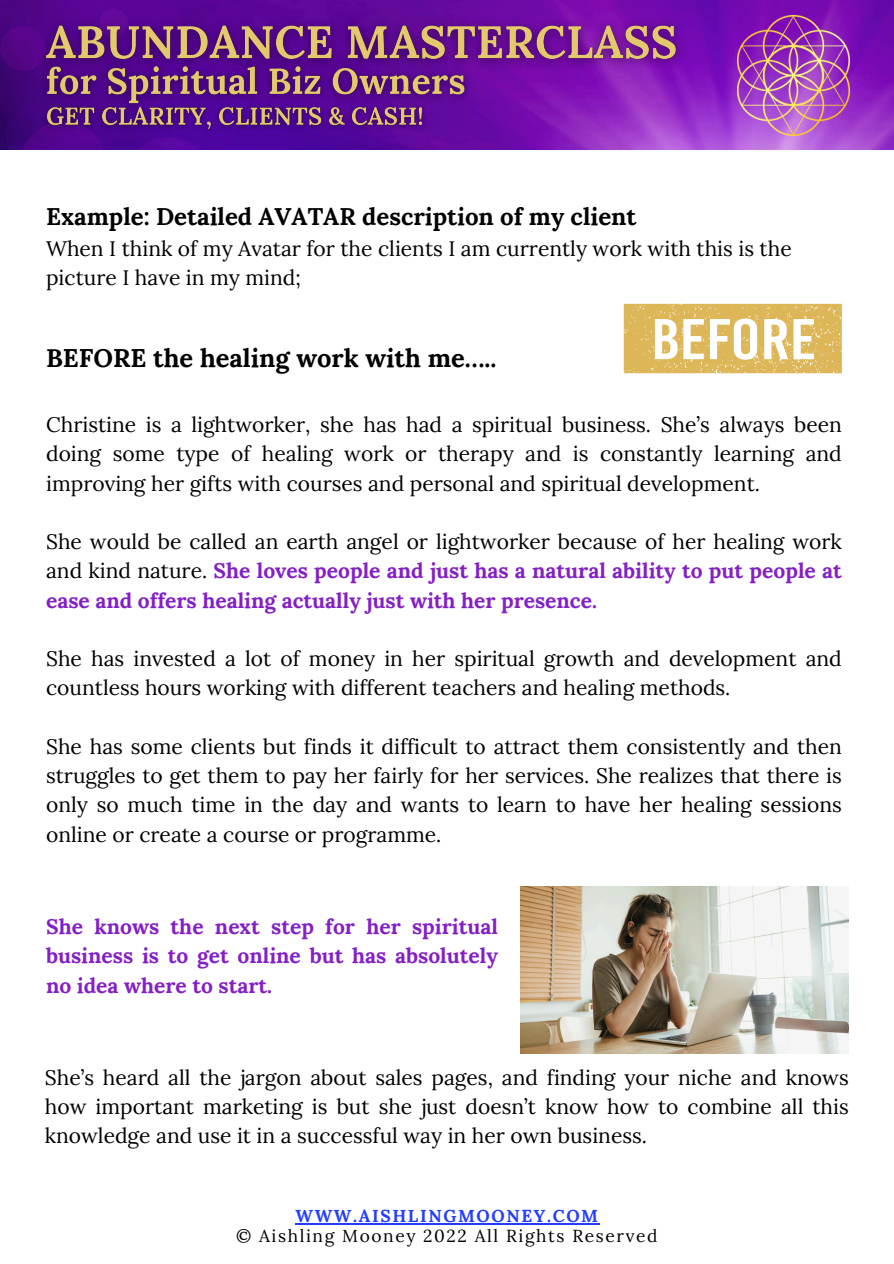
<style>
.page{position:relative;width:894px;height:1264px;background:#fff}
.page>*{position:absolute;margin:0;border:0;box-sizing:border-box;transform-origin:0 0}
.t1{font:700 25.5px "Lora";color:#000}
.t2{font:700 24px "Lora";color:#000}
.t3{font:21px/29.2px "Lora";color:#000;text-align:justify}
.t4{font:700 21px/29.2px "Lora";color:#841fc5;text-align:justify}
.t5{font:17.4px "Lora";letter-spacing:.095em;color:#000}
.t6{font:700 17.4px "Lora";letter-spacing:.095em;color:#233dff}
.s1{font-weight:400;color:#000}
</style>
<div class="page">
<img style="left:0;top:0;width:893px;height:149px">
<svg style="left:623px;top:304px;width:218px;height:69px"></svg>
<img style="left:520px;top:886px;width:328px;height:167px">
<hr style="left:295px;top:1222px;width:304px;height:2px;background:#233dff">
<img style="left:30px;top:10px;width:662px;height:67px">
<img style="left:33px;top:54px;width:445px;height:64px">
<img style="left:37px;top:98px;width:395px;height:41px">
<img style="left:737px;top:15px;width:112px;height:121px">
<p class="t2" style="left:46px;top:201px;width:591px">Example: Detailed AVATAR description of my client</p>
<h4 class="t3" style="left:46px;top:233px;width:746px">When I think of my Avatar for the clients I am currently work with this is the picture I have in my mind;</h4>
<h6 class="t1" style="left:46px;top:341px;width:452px">BEFORE the healing work with me…..</h6>
<h6 class="t3" style="left:46px;top:410px;width:797px">Christine is a lightworker, she has had a spiritual business. She’s always been doing some type of healing work or therapy and is constantly learning and improving her gifts with courses and personal and spiritual development.</h6>
<h6 class="t4" style="left:46px;top:527px;width:797px"><span class="s1">She would be called an earth angel or lightworker because of her healing work and kind nature.</span> She loves people and just has a natural ability to put people at ease and offers healing actually just with her presence.</h6>
<h6 class="t3" style="left:46px;top:644px;width:797px">She has invested a lot of money in her spiritual growth and development and countless hours working with different teachers and healing methods.</h6>
<h5 class="t3" style="left:46px;top:731px;width:797px">She has some clients but finds it difficult to attract them consistently and then struggles to get them to pay her fairly for her services. She realizes that there is only so much time in the day and wants to learn to have her healing sessions online or create a course or programme.</h5>
<p class="t4" style="left:46px;top:911px;width:453px">She knows the next step for her spiritual business is to get online but has absolutely no idea where to start.</p>
<p class="t3" style="left:45px;top:1062px;width:805px">She’s heard all the jargon about sales pages, and finding your niche and knows how important marketing is but she just doesn’t know how to combine all this knowledge and use it in a successful way in her own business.</p>
<h6 class="t6" style="left:295px;top:1204px;width:304px">WWW.AISHLINGMOONEY.COM</h6>
<h4 class="t5" style="left:236px;top:1224px;width:422px">© Aishling Mooney 2022 All Rights Reserved</h4>
</div>
